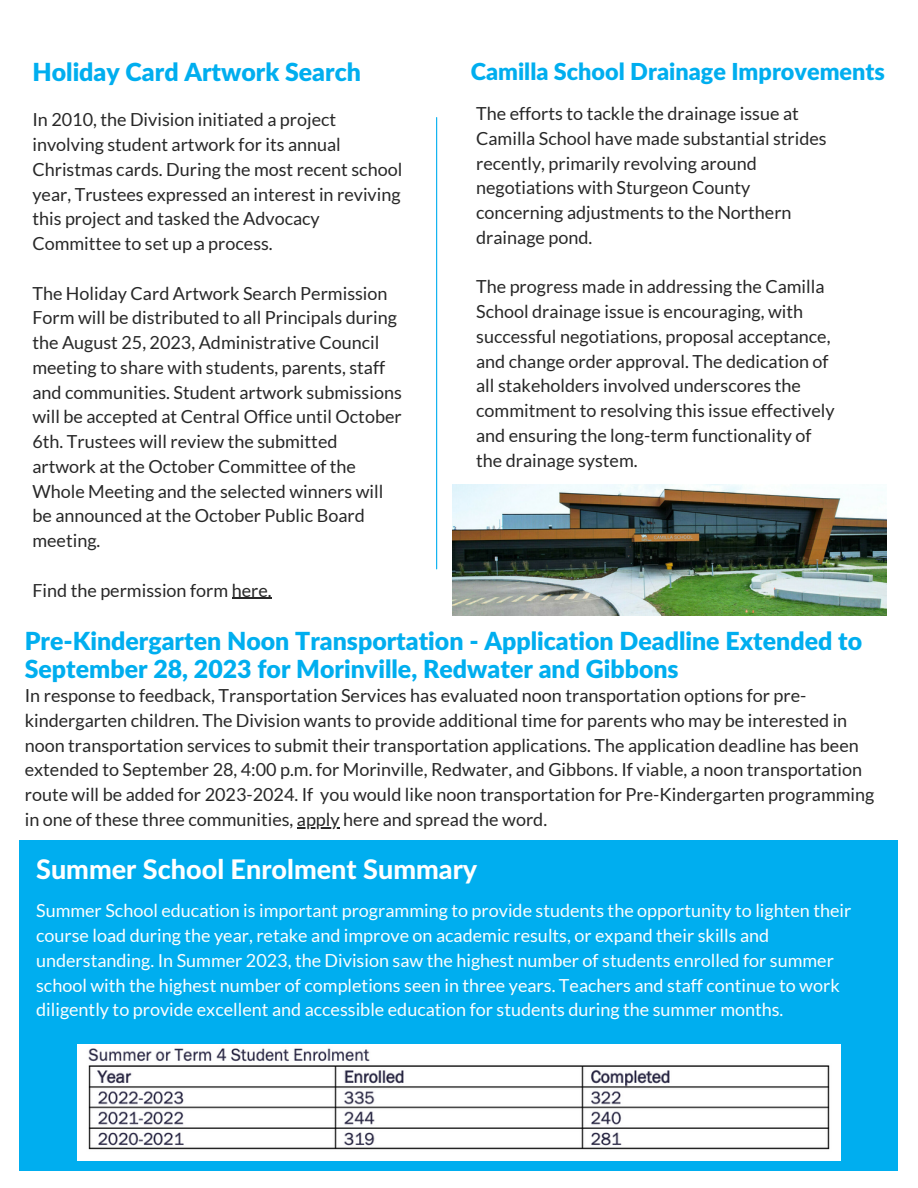
<style>
.page{position:relative;width:918px;height:1188px;background:#fff}
.page>*{position:absolute;margin:0;border:0;box-sizing:border-box;transform-origin:0 0}
.t1{font:800 27px "Lato Latin";color:#fff}
.t2{font:900 24.9px/28.2px "Lato Latin";color:#00aeef}
.t3{font:900 23.4px "Lato Latin";color:#00aeef}
.t4{font:18px/24.8px "Lato";color:#282828}
.t5{font:18px/24.8px "Lato";color:#fcfefe}
</style>
<div class="page">
<div style="left:20px;top:840px;width:878px;height:331px;background:#00aeef"></div>
<img style="left:78px;top:1044px;width:762px;height:116px">
<hr style="left:436px;top:117px;width:1px;height:452px;background:#00aeef">
<img style="left:452px;top:485px;width:435px;height:130px">
<hr style="left:232px;top:598px;width:40px;height:1px;background:#282828">
<hr style="left:297px;top:827px;width:43px;height:1px;background:#282828">
<p class="t2" style="left:32px;top:60px;width:330px">Holiday Card Artwork Search</p>
<p class="t4" style="left:32px;top:107px;width:371px">In 2010, the Division initiated a project involving student artwork for its annual Christmas cards. During the most recent school year, Trustees expressed an interest in reviving this project and tasked the Advocacy Committee to set up a process.</p>
<p class="t4" style="left:32px;top:280px;width:371px">The Holiday Card Artwork Search Permission Form will be distributed to all Principals during the August 25, 2023, Administrative Council meeting to share with students, parents, staff and communities. Student artwork submissions will be accepted at Central Office until October 6th. Trustees will review the submitted artwork at the October Committee of the Whole Meeting and the selected winners will be announced at the October Public Board meeting.</p>
<p class="t4" style="left:32px;top:577px;width:241px">Find the permission form here.</p>
<p class="t3" style="left:471px;top:61px;width:416px">Camilla School Drainage Improvements</p>
<p class="t4" style="left:476px;top:101px;width:352px">The efforts to tackle the drainage issue at Camilla School have made substantial strides recently, primarily revolving around negotiations with Sturgeon County concerning adjustments to the Northern drainage pond.</p>
<p class="t4" style="left:476px;top:274px;width:360px">The progress made in addressing the Camilla School drainage issue is encouraging, with successful negotiations, proposal acceptance, and change order approval. The dedication of all stakeholders involved underscores the commitment to resolving this issue effectively and ensuring the long-term functionality of the drainage system.</p>
<p class="t2" style="left:25px;top:628px;width:839px">Pre-Kindergarten Noon Transportation - Application Deadline Extended to<br>September 28, 2023 for Morinville, Redwater and Gibbons</p>
<p class="t4" style="left:25px;top:683px;width:851px">In response to feedback, Transportation Services has evaluated noon transportation options for pre&shy;kindergarten children. The Division wants to provide additional time for parents who may be interested in noon transportation services to submit their transportation applications. The application deadline has been extended to September 28, 4:00 p.m. for Morinville, Redwater, and Gibbons. If viable, a noon transportation route will be added for 2023-2024. If you would like noon transportation for Pre-Kindergarten programming in one of these three communities, apply here and spread the word.</p>
<p class="t1" style="left:36px;top:857px;width:443px">Summer School Enrolment Summary</p>
<p class="t5" style="left:36px;top:898px;width:817px">Summer School education is important programming to provide students the opportunity to lighten their course load during the year, retake and improve on academic results, or expand their skills and understanding. In Summer 2023, the Division saw the highest number of students enrolled for summer school with the highest number of completions seen in three years. Teachers and staff continue to work diligently to provide excellent and accessible education for students during the summer months.</p>
</div>
